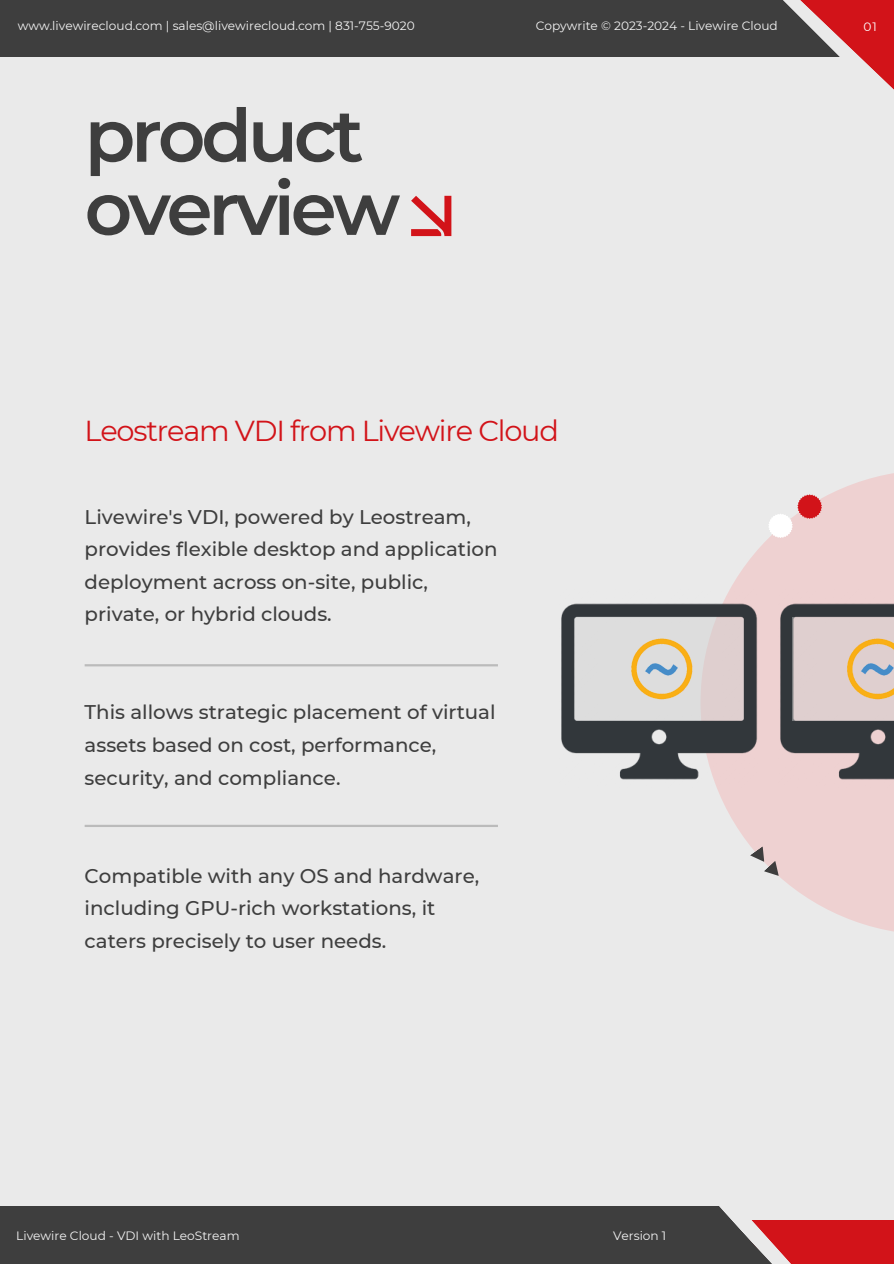
<style>
.page{position:relative;width:894px;height:1264px;background:#fff}
.page>*{position:absolute;margin:0;border:0;box-sizing:border-box;transform-origin:0 0}
.t1{font:600 73.8px/73.2px "Montserrat";letter-spacing:-.055em;color:#3e3e3e}
.t2{font:28.8px "Montserrat";letter-spacing:-.04em;color:#d21319}
.t3{font:500 19.8px/32.7px "Montserrat";color:#3e3e3e}
.t4{font:12.15px "Montserrat";color:#f5f5f5}
.t5{font:12.15px "Montserrat";color:#fff}
</style>
<div class="page">
<div style="left:0;top:0;width:893px;height:1263px;background:#eaeaea"></div>
<svg style="left:411px;top:196px;width:40px;height:40px"></svg>
<hr style="left:85px;top:664px;width:413px;height:2px;background:#000">
<hr style="left:85px;top:824px;width:413px;height:3px;background:#000">
<div style="left:0;top:1206px;width:767px;height:57px;background:#3e3e3e"></div>
<div style="left:749px;top:1219px;width:144px;height:44px;background:#d21319"></div>
<svg style="left:719px;top:1206px;width:111px;height:57px"></svg>
<div style="left:0;top:0;width:840px;height:57px;background:#3e3e3e"></div>
<svg style="left:783px;top:0;width:110px;height:89px"></svg>
<svg style="left:731px;top:473px;width:162px;height:458px;fill:#eed1d1"></svg>
<img style="left:561px;top:603px;width:155px;height:182px">
<svg style="left:574px;top:617px;width:142px;height:103px"></svg>
<img style="left:629px;top:636px;width:67px;height:65px">
<img style="left:716px;top:560px;width:177px;height:257px">
<div style="left:792px;top:617px;width:101px;height:103px;background:#dfcfcf"></div>
<img style="left:847px;top:638px;width:46px;height:62px">
<svg style="left:768px;top:494px;width:53px;height:44px"></svg>
<svg style="left:749px;top:846px;width:29px;height:29px"></svg>
<h3 class="t4" style="left:18px;top:19px;width:398px">www.livewirecloud.com | sales@livewirecloud.com | 831-755-9020</h3>
<h3 class="t4" style="left:535px;top:19px;width:243px">Copywrite © 2023-2024 - Livewire Cloud</h3>
<h3 class="t5" style="left:863px;top:19px;width:15px">01</h3>
<p class="t1" style="left:85px;top:99px;width:317px">product overview</p>
<p class="t2" style="left:85px;top:413px;width:475px">Leostream VDI from Livewire Cloud</p>
<p class="t3" style="left:85px;top:500px;width:414px">Livewire's VDI, powered by Leostream, provides flexible desktop and application deployment across on-site, public, private, or hybrid clouds.</p>
<p class="t3" style="left:85px;top:696px;width:412px">This allows strategic placement of virtual assets based on cost, performance, security, and compliance.</p>
<h1 class="t3" style="left:85px;top:859px;width:396px">Compatible with any OS and hardware, including GPU-rich workstations, it caters precisely to user needs.</h1>
<p class="t4" style="left:16px;top:1228px;width:225px">Livewire Cloud - VDI with LeoStream</p>
<h2 class="t4" style="left:613px;top:1228px;width:55px">Version 1</h2>
</div>
